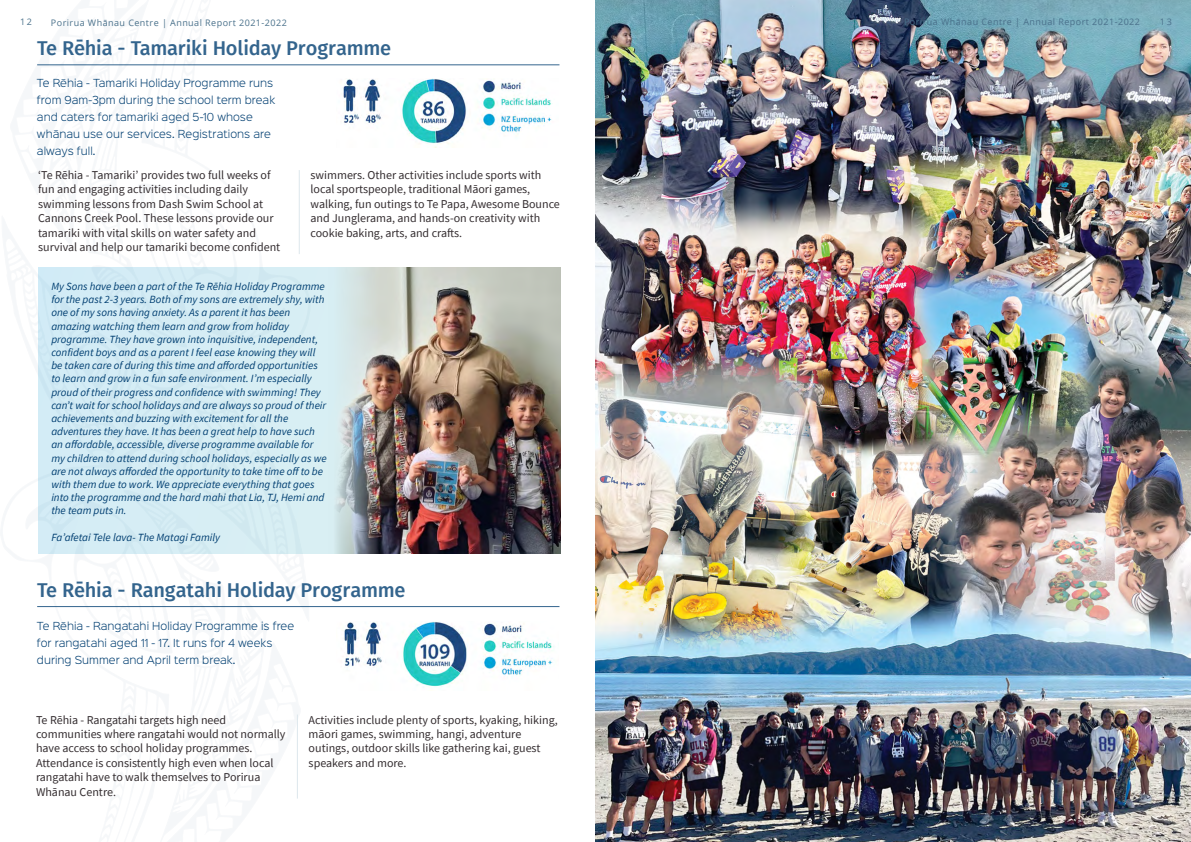
<style>
.page{position:relative;width:1191px;height:842px;background:#fff}
.page>*{position:absolute;margin:0;border:0;box-sizing:border-box;transform-origin:0 0}
.t1{font:500 20px "Fira Sans";letter-spacing:-.01em;color:#003e71}
.t2{font:12px/14.4px "Source Sans Pro";color:#342d30}
.t3{font:italic 11px/13.2px "Source Sans Pro";color:#003e71}
.t4{font:300 10px/17px "Sinkin Sans 300";letter-spacing:.005em;color:#003e71}
.t5{font:9px "Open Sans";letter-spacing:.05em;color:#4a718b}
</style>
<div class="page">
<img style="left:595px;top:0;width:596px;height:842px">
<hr style="left:37px;top:64px;width:522px;height:1px;background:#003e71">
<hr style="left:37px;top:606px;width:522px;height:1px;background:#003e71">
<hr style="left:297px;top:714px;width:1px;height:84px;background:#dde7ec">
<hr style="left:299px;top:170px;width:1px;height:84px;background:#dde7ec">
<div style="left:38px;top:267px;width:521px;height:286px;background:#d5edf4"></div>
<img style="left:335px;top:267px;width:225px;height:286px">
<img style="left:342px;top:622px;width:212px;height:66px">
<img style="left:343px;top:79px;width:210px;height:69px">
<p class="t5" style="left:20px;top:16px;width:14px">12</p>
<p class="t5" style="left:51px;top:16px;width:237px">Porirua Whānau Centre | Annual Report 2021-2022</p>
<p class="t5" style="left:904px;top:16px;width:237px">Porirua Whānau Centre | Annual Report 2021-2022</p>
<p class="t5" style="left:1159px;top:16px;width:14px">13</p>
<h1 class="t1" style="left:37px;top:32px;width:356px">Te Rēhia - Tamariki Holiday Programme</h1>
<p class="t4" style="left:37px;top:74px;width:240px">Te Rēhia - Tamariki Holiday Programme runs from 9am-3pm during the school term break and caters for tamariki aged 5-10 whose whānau use our services. Registrations are always full.</p>
<p class="t2" style="left:38px;top:168px;width:244px">‘Te Rēhia - Tamariki’ provides two full weeks of fun and engaging activities including daily swimming lessons from Dash Swim School at Cannons Creek Pool. These lessons provide our tamariki with vital skills on water safety and survival and help our tamariki become confident</p>
<p class="t2" style="left:310px;top:168px;width:251px">swimmers. Other activities include sports with local sportspeople, traditional Māori games, walking, fun outings to Te Papa, Awesome Bounce and Junglerama, and hands-on creativity with cookie baking, arts, and crafts.</p>
<p class="t3" style="left:51px;top:280px;width:277px">My Sons have been a part of the Te Rēhia Holiday Programme for the past 2-3 years. Both of my sons are extremely shy, with one of my sons having anxiety. As a parent it has been amazing watching them learn and grow from holiday programme. They have grown into inquisitive, independent, confident boys and as a parent I feel ease knowing they will be taken care of during this time and afforded opportunities to learn and grow in a fun safe environment. I’m especially proud of their progress and confidence with swimming! They can’t wait for school holidays and are always so proud of their achievements and buzzing with excitement for all the adventures they have. It has been a great help to have such an affordable, accessible, diverse programme available for my children to attend during school holidays, especially as we are not always afforded the opportunity to take time off to be with them due to work. We appreciate everything that goes into the programme and the hard mahi that Lia, TJ, Hemi and the team puts in.</p>
<p class="t3" style="left:51px;top:530px;width:170px">Fa’afetai Tele lava- The Matagi Family</p>
<h1 class="t1" style="left:37px;top:574px;width:370px">Te Rēhia - Rangatahi Holiday Programme</h1>
<p class="t4" style="left:37px;top:616px;width:259px">Te Rēhia - Rangatahi Holiday Programme is free for rangatahi aged 11 - 17. It runs for 4 weeks during Summer and April term break.</p>
<p class="t2" style="left:36px;top:712px;width:251px">Te Rēhia - Rangatahi targets high need communities where rangatahi would not normally have access to school holiday programmes.<br>Attendance is consistently high even when local rangatahi have to walk themselves to Porirua Whānau Centre.</p>
<p class="t2" style="left:309px;top:712px;width:251px">Activities include plenty of sports, kyaking, hiking, māori games, swimming, hangi, adventure outings, outdoor skills like gathering kai, guest speakers and more.</p>
</div>
